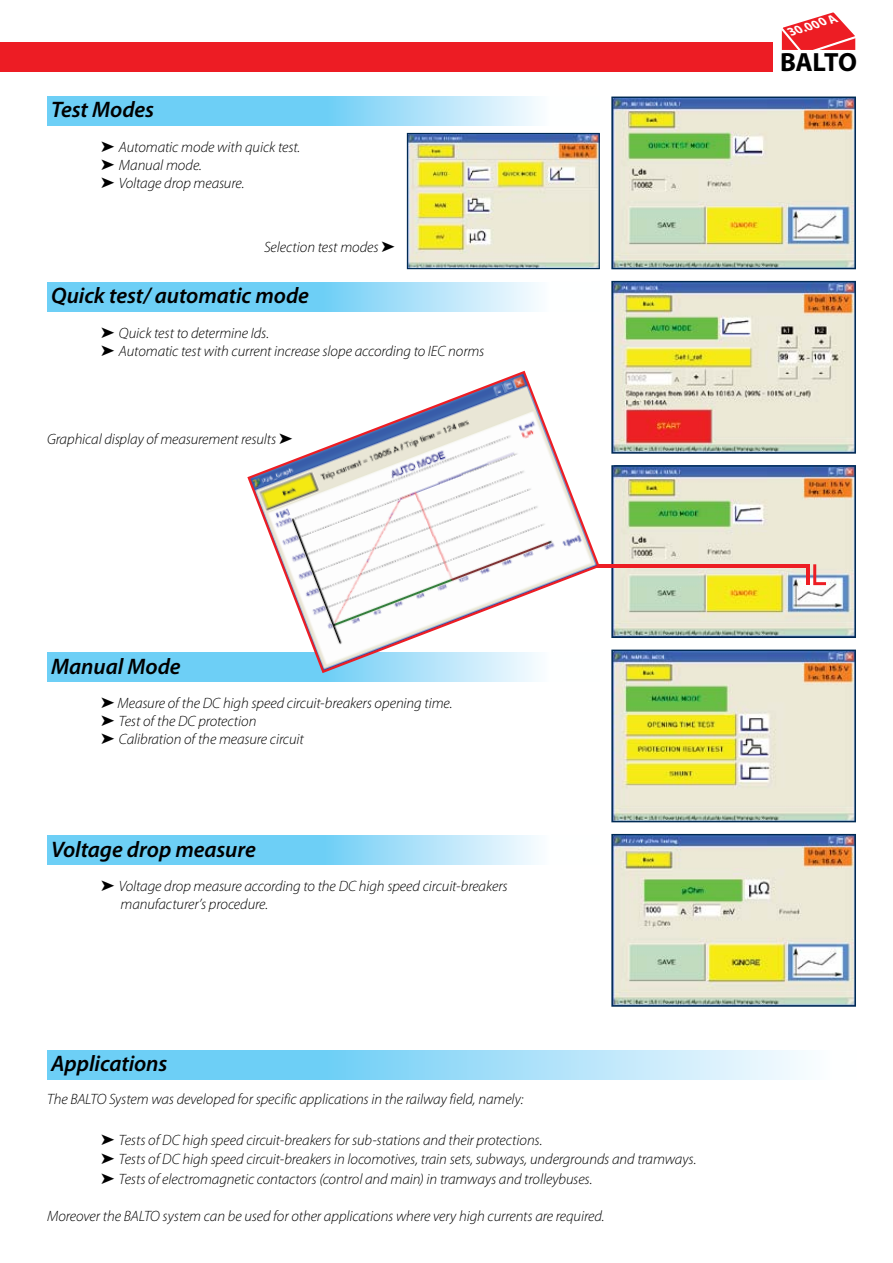
<style>
.page{position:relative;width:893px;height:1263px;background:#fff}
.page>*{position:absolute;margin:0;border:0;box-sizing:border-box;transform-origin:0 0}
.t1{font:700 26.4px "Myriad Pro";letter-spacing:-.02em;color:#000}
.t2{font:italic 600 22.5px "Myriad Pro";letter-spacing:-.005em;color:#000}
.t3{font:italic 300 15px/18px "Myriad Pro";letter-spacing:-.005em;color:#000}
.t4{font:italic 700 12.6px "Myriad Pro";color:#fff}
</style>
<div class="page">
<img style="left:611px;top:97px;width:245px;height:172px">
<img style="left:611px;top:281px;width:245px;height:173px">
<img style="left:611px;top:650px;width:245px;height:172px">
<img style="left:611px;top:834px;width:245px;height:173px">
<img style="left:611px;top:465px;width:245px;height:173px">
<svg style="left:781px;top:12px;width:75px;height:38px"></svg>
<svg style="left:48px;top:97px;width:490px;height:29px;background:#8bd8f7"></svg>
<svg style="left:47px;top:282px;width:491px;height:29px;background:#8bd8f7"></svg>
<svg style="left:47px;top:653px;width:491px;height:29px;background:#7cd3f6"></svg>
<svg style="left:48px;top:835px;width:490px;height:29px;background:#8bd8f7"></svg>
<svg style="left:47px;top:1051px;width:757px;height:29px;background:#99dcf8"></svg>
<hr style="left:591px;top:564px;width:216px;height:3px;background:#ed1d24">
<svg style="left:247px;top:371px;width:353px;height:302px"></svg>
<hr style="left:806px;top:564px;width:3px;height:21px;background:#ed1d24">
<div style="left:0;top:43px;width:772px;height:29px;background:#ed1c24"></div>
<img style="left:407px;top:133px;width:193px;height:136px">
<svg style="left:280px;top:434px;width:12px;height:10px"></svg>
<h2 class="t2" style="left:51px;top:95px;width:105px">Test Modes</h2>
<p class="t3" style="left:119px;top:138px;width:183px">Automatic mode with quick test.<br>Manual mode.<br>Voltage drop measure.</p>
<p class="t3" style="left:264px;top:239px;width:116px">Selection test modes</p>
<h2 class="t2" style="left:51px;top:281px;width:259px">Quick test/ automatic mode</h2>
<p class="t3" style="left:119px;top:324px;width:367px">Quick test to determine Ids.<br>Automatic test with current increase slope according to IEC norms</p>
<p class="t3" style="left:47px;top:431px;width:231px">Graphical display of measurement results</p>
<h2 class="t2" style="left:51px;top:652px;width:131px">Manual Mode</h2>
<p class="t3" style="left:118px;top:695px;width:336px">Measure of the DC high speed circuit-breakers opening time.<br>Test of the DC protection<br>Calibration of the measure circuit</p>
<h2 class="t2" style="left:51px;top:835px;width:206px">Voltage drop measure</h2>
<p class="t3" style="left:119px;top:878px;width:390px">Voltage drop measure according to the DC high speed circuit-breakers manufacturer’s procedure.</p>
<h2 class="t2" style="left:51px;top:1049px;width:118px">Applications</h2>
<p class="t3" style="left:47px;top:1091px;width:478px">The BALTO System was developed for specific applications in the railway field, namely:</p>
<p class="t3" style="left:119px;top:1130px;width:579px;line-height:19.5px">Tests of DC high speed circuit-breakers for sub-stations and their protections.<br>Tests of DC high speed circuit-breakers in locomotives, train sets, subways, undergrounds and tramways.<br>Tests of electromagnetic contactors (control and main) in tramways and trolleybuses.</p>
<p class="t3" style="left:47px;top:1208px;width:559px">Moreover the BALTO system can be used for other applications where very high currents are required.</p>
<p class="t4" style="left:787px;top:24px;width:52px;rotate:-17deg">30.000 A</p>
<h1 class="t1" style="left:780px;top:45px;width:78px">BALTO</h1>
</div>
